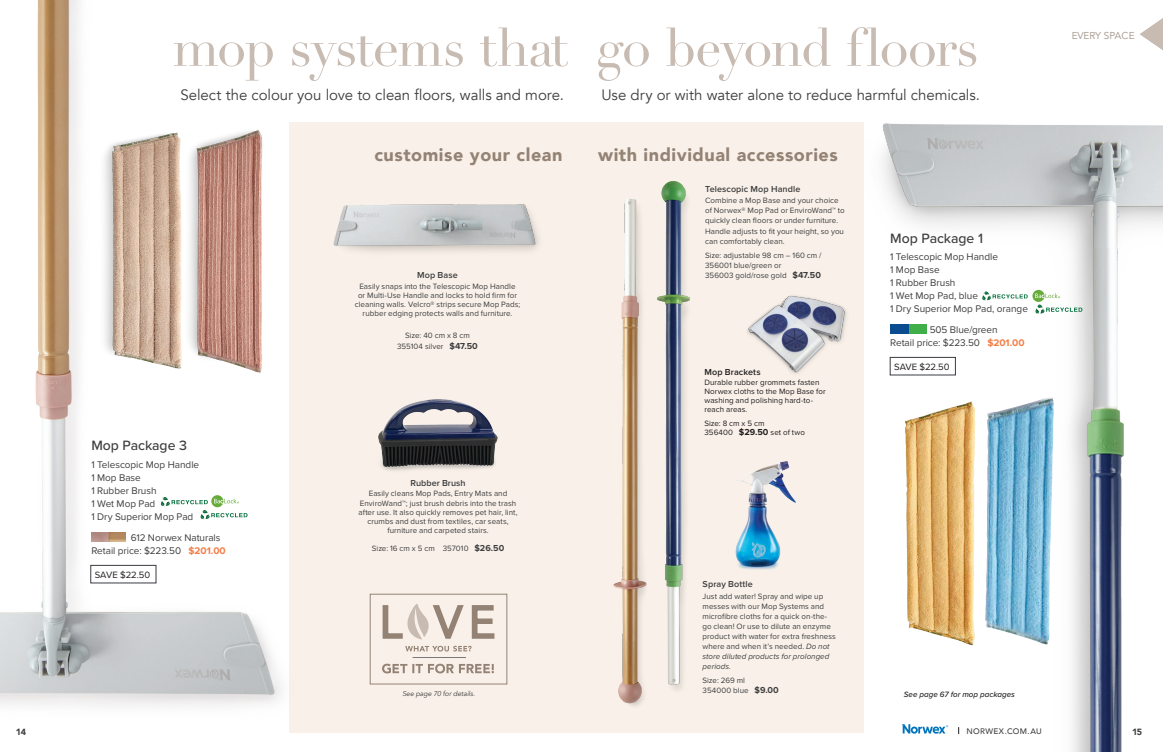
<style>
.page{position:relative;width:1163px;height:752px;background:#fff}
.page>*{position:absolute;margin:0;border:0;box-sizing:border-box;transform-origin:0 0}
.t1{font:53px "Didot";letter-spacing:-.03em;color:#c8bbb2}
.t2{font:900 18px "Avenir";letter-spacing:.03em;color:#948375}
.t3{font:15px "Avenir";letter-spacing:-.005em;color:#3e3e3f}
.Body_Copy{font:500 14px "Proxima Nova";letter-spacing:-.005em;color:#3e3e3f}
.Body_Copy-2{font:10px/13px "Proxima Nova";color:#3e3e3f}
.t4{font:10px "Avenir";color:#948375}
.Body_Copy-3{font:9.5px "Proxima Nova";letter-spacing:-.005em;color:#231f20}
.Product_Name{font:600 9px "Proxima Nova";letter-spacing:.01em;color:#3e3e3f}
.Body_Copy-4{font:600 9px "Proxima Nova";letter-spacing:.005em;color:#3e3e3f}
.Product_Name-2{font:600 9px "Proxima Nova";letter-spacing:.01em;color:#231f20}
.Body_Copy-5{font:900 9px "Avenir";color:#3e3e3f}
.Body_Copy-6{font:8px/10px "Proxima Nova";letter-spacing:.005em;color:#3e3e3f}
.Body_Copy-7{font:8px/9px "Proxima Nova";letter-spacing:.005em;color:#231f20}
.Body_Copy-8{font:italic 500 8px "Proxima Nova";letter-spacing:.005em;color:#231f20}
.Body_Copy-9{font:500 8px "Avenir";letter-spacing:.045em;color:#3e3e3f}
.t5{font:italic 7px "Avenir";letter-spacing:-.01em;color:#3e3e3f}
.s1{font-weight:700;color:#f47e47}
.s2{font-weight:700;font-size:9px}
.s3{font-style:italic}
</style>
<div class="page">
<img style="left:850px;top:122px;width:312px;height:629px">
<div style="left:289px;top:122px;width:574px;height:610px;background:#f9f1e9"></div>
<img style="left:657px;top:180px;width:33px;height:510px">
<img style="left:613px;top:199px;width:34px;height:507px">
<img style="left:378px;top:399px;width:120px;height:72px">
<img style="left:0;top:0;width:309px;height:733px">
<img style="left:333px;top:204px;width:206px;height:48px">
<img style="left:99px;top:126px;width:85px;height:251px">
<img style="left:178px;top:125px;width:86px;height:250px">
<div style="left:90px;top:565px;width:66px;height:18px;background:#fff;border:1px solid #393c42"></div>
<div style="left:889px;top:357px;width:66px;height:18px;background:#fff;border:1px solid #393c42"></div>
<div style="left:908px;top:324px;width:18px;height:9px;background:#40ae49"></div>
<div style="left:890px;top:324px;width:18px;height:9px;background:#0b4c90"></div>
<img style="left:985px;top:396px;width:66px;height:220px">
<img style="left:904px;top:402px;width:70px;height:243px">
<svg style="left:982px;top:290px;width:100px;height:24px"></svg>
<svg style="left:1140px;top:19px;width:22px;height:31px"></svg>
<img style="left:735px;top:461px;width:61px;height:109px">
<svg style="left:161px;top:495px;width:86px;height:24px"></svg>
<img style="left:91px;top:532px;width:35px;height:9px">
<div style="left:369px;top:593px;width:138px;height:91px;border:1px solid #948375"></div>
<hr style="left:412px;top:657px;width:54px;height:1px;background:#76787b">
<svg style="left:382px;top:663px;width:112px;height:10px"></svg>
<svg style="left:382px;top:604px;width:113px;height:47px"></svg>
<svg style="left:901px;top:723px;width:47px;height:10px"></svg>
<img style="left:747px;top:295px;width:100px;height:79px">
<p class="t1" style="left:173px;top:16px;width:807px">mop systems that go beyond floors</p>
<p class="t3" style="left:180px;top:86px;width:385px">Select the colour you love to clean floors, walls and more.</p>
<p class="t3" style="left:601px;top:86px;width:380px">Use dry or with water alone to reduce harmful chemicals.</p>
<p class="Body_Copy" style="left:91px;top:436px;width:97px">Mop Package 3</p>
<p class="Body_Copy-2" style="left:91px;top:457px;width:109px">1 Telescopic Mop Handle</p>
<p class="Body_Copy-2" style="left:91px;top:470px;width:67px">1 Mop Base<br>1 Rubber Brush</p>
<p class="Body_Copy-2" style="left:91px;top:496px;width:66px">1 Wet Mop Pad</p>
<p class="Body_Copy-2" style="left:91px;top:509px;width:103px">1 Dry Superior Mop Pad</p>
<p class="Body_Copy-2" style="left:131px;top:530px;width:91px">612 Norwex Naturals</p>
<p class="Body_Copy-2" style="left:91px;top:543px;width:136px">Retail price: $223.50 <span class="s1">$201.00</span></p>
<p class="Body_Copy-3" style="left:95px;top:568px;width:57px">SAVE $22.50</p>
<p class="t2" style="left:374px;top:139px;width:189px">customise your clean</p>
<p class="t2" style="left:598px;top:139px;width:241px">with individual accessories</p>
<p class="Product_Name" style="left:705px;top:183px;width:97px">Telescopic Mop Handle</p>
<p class="Body_Copy-6" style="left:705px;top:196px;width:141px">Combine a Mop Base and your choice of Norwex® Mop Pad or EnviroWand™ to quickly clean floors or under furniture.<br>Handle adjusts to fit your height, so you can comfortably clean.</p>
<p class="Body_Copy-6" style="left:705px;top:250px;width:118px">Size: adjustable 98 cm – 160 cm /</p>
<p class="Body_Copy-6" style="left:705px;top:260px;width:78px">356001 blue/green or</p>
<p class="Product_Name" style="left:417px;top:270px;width:42px">Mop Base</p>
<p class="Body_Copy-6" style="left:705px;top:270px;width:117px">356003 gold/rose gold <span class="s2">$47.50</span></p>
<p class="Body_Copy-6" style="left:354px;top:281px;width:167px;line-height:9px;text-align:center">Easily snaps into the Telescopic Mop Handle<br>or Multi-Use Handle and locks to hold firm for cleaning walls. Velcro® strips secure Mop Pads; rubber edging protects walls and furniture.</p>
<p class="Body_Copy-6" style="left:405px;top:330px;width:66px">Size: 40 cm x 8 cm</p>
<p class="Body_Copy-6" style="left:397px;top:341px;width:82px">355104 silver <span class="s2">$47.50</span></p>
<p class="Body_Copy-4" style="left:410px;top:477px;width:56px">Rubber Brush</p>
<p class="Body_Copy-6" style="left:358px;top:489px;width:161px;line-height:9px;text-align:center">Easily cleans Mop Pads, Entry Mats and EnviroWand™; just brush debris into the trash after use. It also quickly removes pet hair, lint, crumbs and dust from textiles, car seats, furniture and carpeted stairs.</p>
<p class="Body_Copy-6" style="left:372px;top:542px;width:134px">Size: 16 cm x 5 cm 357010 <span class="s2">$26.50</span></p>
<p class="t5" style="left:402px;top:689px;width:74px">See page 70 for details.</p>
<p class="Product_Name-2" style="left:704px;top:366px;width:58px">Mop Brackets</p>
<p class="Body_Copy-7" style="left:704px;top:378px;width:123px">Durable rubber grommets fasten<br>Norwex cloths to the Mop Base for washing and polishing hard-to&shy;reach areas.</p>
<p class="Body_Copy-7" style="left:704px;top:418px;width:102px">Size: 8 cm x 5 cm<br>356400 <span class="s2">$29.50</span> set of two</p>
<p class="Body_Copy-4" style="left:702px;top:578px;width:52px">Spray Bottle</p>
<p class="Body_Copy-6" style="left:702px;top:590px;width:135px">Just add water! Spray and wipe up messes with our Mop Systems and microfibre cloths for a quick on-the&shy;go clean! Or use to dilute an enzyme product with water for extra freshness where and when it’s needed. <span class="s3">Do not store diluted products for prolonged periods.</span></p>
<p class="Body_Copy-6" style="left:702px;top:675px;width:44px">Size: 269 ml</p>
<p class="Body_Copy-6" style="left:702px;top:685px;width:78px">354000 blue <span class="s2">$9.00</span></p>
<p class="Body_Copy" style="left:890px;top:229px;width:94px">Mop Package 1</p>
<p class="Body_Copy-2" style="left:890px;top:250px;width:109px">1 Telescopic Mop Handle</p>
<p class="Body_Copy-2" style="left:890px;top:263px;width:51px">1 Mop Base</p>
<p class="Body_Copy-2" style="left:890px;top:276px;width:67px">1 Rubber Brush</p>
<p class="Body_Copy-2" style="left:890px;top:289px;width:89px">1 Wet Mop Pad, blue</p>
<p class="Body_Copy-2" style="left:890px;top:302px;width:139px">1 Dry Superior Mop Pad, orange</p>
<p class="Body_Copy-2" style="left:929px;top:323px;width:70px">505 Blue/green</p>
<p class="Body_Copy-2" style="left:890px;top:336px;width:136px">Retail price: $223.50 <span class="s1">$201.00</span></p>
<p class="Body_Copy-3" style="left:894px;top:360px;width:57px">SAVE $22.50</p>
<p class="Body_Copy-8" style="left:903px;top:688px;width:112px">See page 67 for mop packages</p>
<p class="t4" style="left:1071px;top:28px;width:65px">EVERY SPACE</p>
<p class="Body_Copy-9" style="left:966px;top:723px;width:77px">NORWEX.COM.AU</p>
<p class="Body_Copy-5" style="left:16px;top:724px;width:12px">14</p>
<p class="Body_Copy-5" style="left:1131px;top:724px;width:12px">15</p>
</div>
